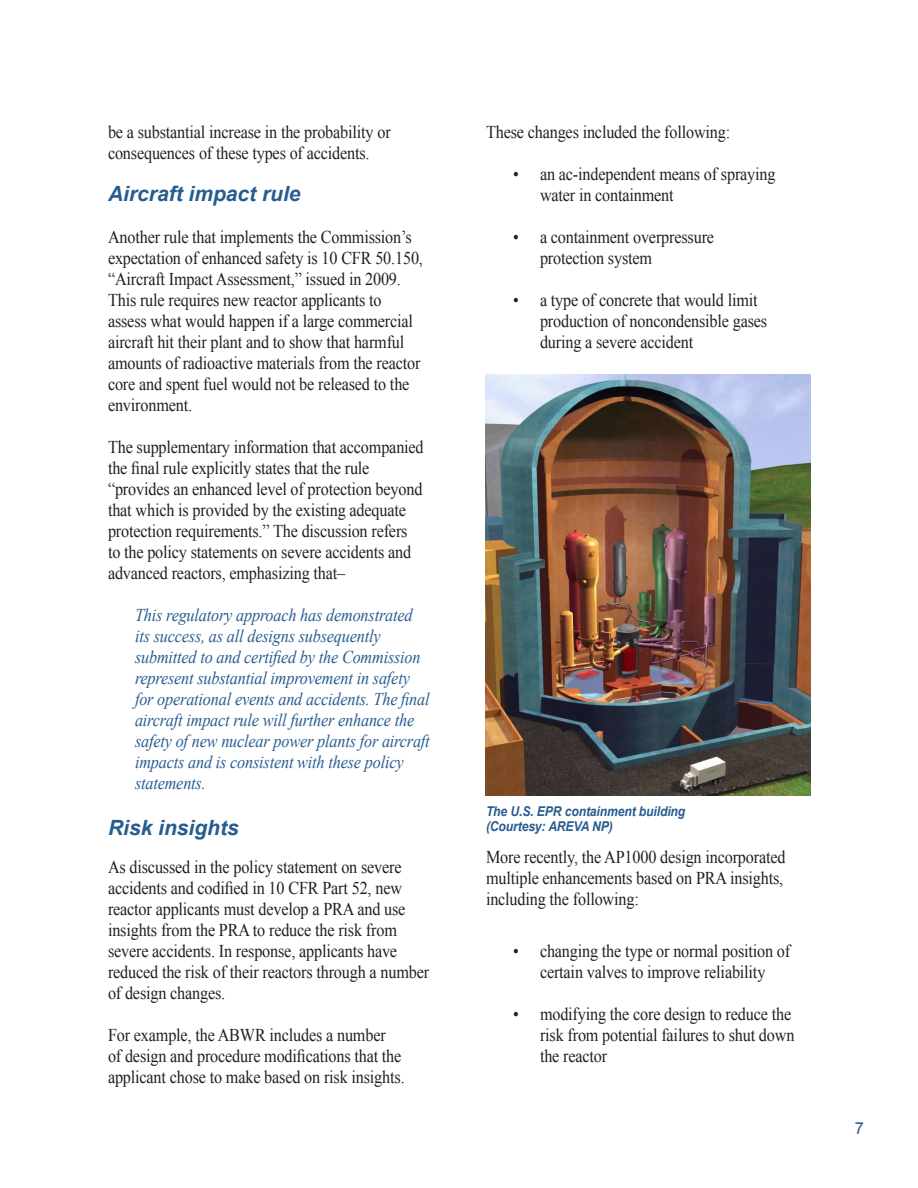
<style>
.page{position:relative;width:918px;height:1188px;background:#fff}
.page>*{position:absolute;margin:0;border:0;box-sizing:border-box;transform-origin:0 0}
.Body_Text{font:italic 700 21px "Arial";color:#275c90}
.Header_2{font:italic 700 21px "Arial";color:#275c90}
.Body_Text-2{font:18px/21px "Times New Roman";letter-spacing:-.01em;color:#231f20;scale:.9 1}
.Bullets{font:18px/21px "Times New Roman";letter-spacing:-.01em;color:#231f20;scale:.9 1}
.quotation{font:italic 18px/21px "Times New Roman";letter-spacing:-.01em;color:#275c90;scale:.9 1}
.t1{font:16.5px "Arial";color:#275c90}
.t2{font:italic 700 13.5px/15.8px "Arial";letter-spacing:-.01em;color:#275c90;scale:.9 1}
</style>
<div class="page">
<img style="left:485px;top:374px;width:325px;height:421px">
<p class="Body_Text-2" style="left:108px;top:121px;width:316px">be a substantial increase in the probability or consequences of these types of accidents.</p>
<p class="Body_Text" style="left:108px;top:180px;width:194px">Aircraft impact rule</p>
<p class="Body_Text-2" style="left:108px;top:226px;width:351px">Another rule that implements the Commission’s expectation of enhanced safety is 10 CFR 50.150, “Aircraft Impact Assessment,” issued in 2009.<br>This rule requires new reactor applicants to assess what would happen if a large commercial aircraft hit their plant and to show that harmful amounts of radioactive materials from the reactor core and spent fuel would not be released to the environment.</p>
<p class="Body_Text-2" style="left:108px;top:436px;width:352px">The supplementary information that accompanied the final rule explicitly states that the rule “provides an enhanced level of protection beyond that which is provided by the existing adequate protection requirements.” The discussion refers to the policy statements on severe accidents and advanced reactors, emphasizing that–</p>
<p class="quotation" style="left:135px;top:604px;width:329px">This regulatory approach has demonstrated its success, as all designs subsequently submitted to and certified by the Commission represent substantial improvement in safety for operational events and accidents. The final aircraft impact rule will further enhance the safety of new nuclear power plants for aircraft impacts and is consistent with these policy statements.</p>
<p class="Header_2" style="left:108px;top:814px;width:132px">Risk insights</p>
<p class="Body_Text-2" style="left:108px;top:856px;width:358px">As discussed in the policy statement on severe accidents and codified in 10 CFR Part 52, new reactor applicants must develop a PRA and use insights from the PRA to reduce the risk from severe accidents. In response, applicants have reduced the risk of their reactors through a number of design changes.</p>
<p class="Body_Text-2" style="left:108px;top:1024px;width:331px">For example, the ABWR includes a number<br>of design and procedure modifications that the applicant chose to make based on risk insights.</p>
<p class="Body_Text-2" style="left:486px;top:121px;width:273px">These changes included the following:</p>
<p class="Bullets" style="left:540px;top:163px;width:263px;text-indent:-27px">• an ac-independent means of spraying water in containment</p>
<p class="Bullets" style="left:540px;top:226px;width:195px;text-indent:-27px">• a containment overpressure protection system</p>
<p class="Bullets" style="left:540px;top:289px;width:254px;text-indent:-27px">• a type of concrete that would limit production of noncondensible gases during a severe accident</p>
<p class="t2" style="left:486px;top:803px;width:223px">The U.S. EPR containment building (Courtesy: AREVA NP)</p>
<p class="Body_Text-2" style="left:486px;top:846px;width:334px">More recently, the AP1000 design incorporated multiple enhancements based on PRA insights, including the following:</p>
<p class="Bullets" style="left:513px;top:940px;width:310px;text-align:center">• changing the type or normal position of certain valves to improve reliability</p>
<p class="Bullets" style="left:540px;top:1003px;width:284px;text-indent:-27px">• modifying the core design to reduce the risk from potential failures to shut down the reactor</p>
<p class="t1" style="left:855px;top:1117px;width:11px">7</p>
</div>
